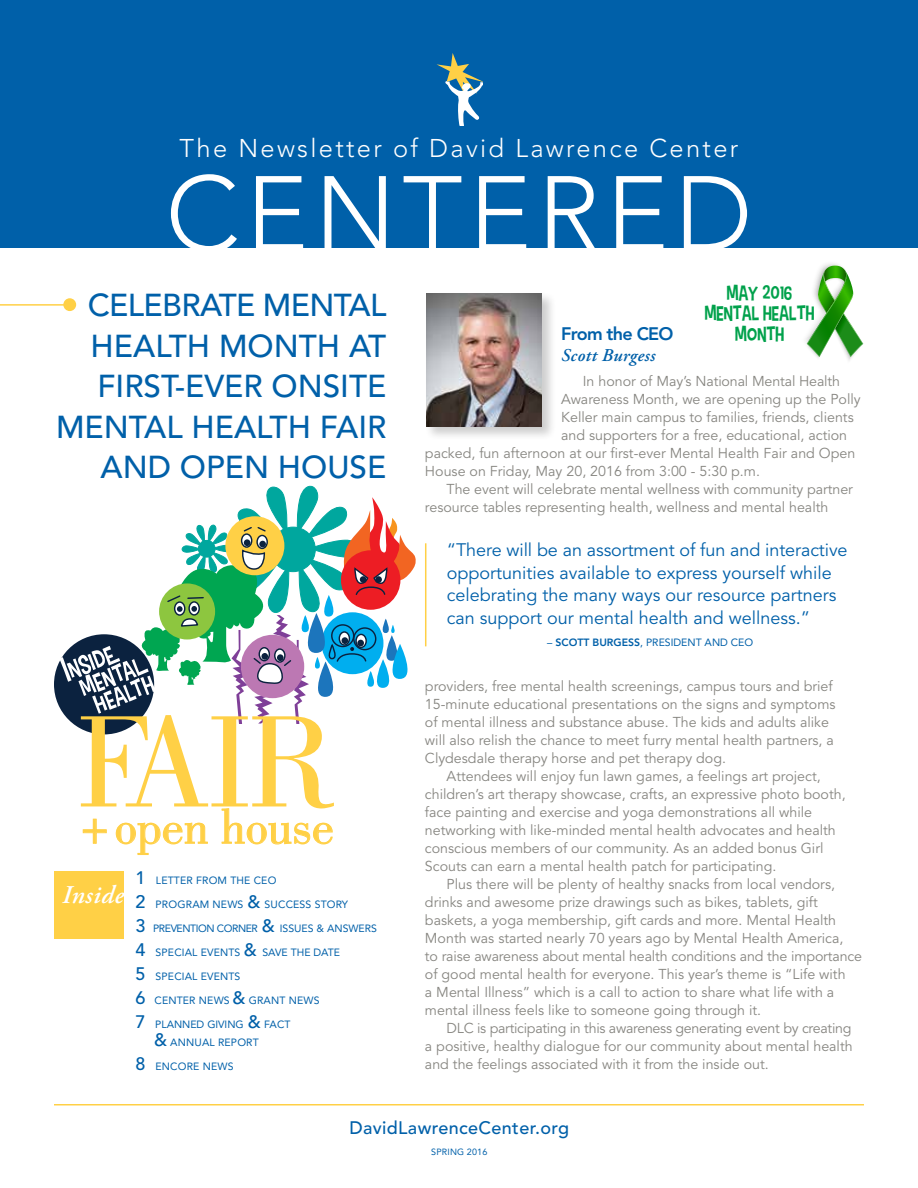
<style>
.page{position:relative;width:918px;height:1188px;background:#fff}
.page>*{position:absolute;margin:0;border:0;box-sizing:border-box;transform-origin:0 0}
.t1{font:135px "Bodoni";color:#ffd046}
.t2{font:300 105px "Avenir";letter-spacing:.06em;color:#fff}
.t3{font:49.65px "Bodoni";color:#ffd046}
.t4{font:500 31.5px/40.5px "Avenir";color:#0060a9;text-align:right}
.t5{font:300 25.5px "Avenir";letter-spacing:.09em;color:#fff}
.t6{font:italic 600 25.5px "Adobe Garamond Pro";letter-spacing:.02em;color:#fff}
.t7{font:20.25px/20.2px "Carton Six";color:#00a14b;text-align:center}
.t8{font:18px/22.5px "Avenir";color:#0060a9}
.t9{font:500 18px "Avenir";letter-spacing:.02em;color:#0060a9}
.t10{font:italic 600 18px "Adobe Garamond Pro";letter-spacing:.02em;color:#0060a9}
.t11{font:800 18px "Avenir";letter-spacing:-.04em;color:#0060a9}
.t12{font:14.25px/18px "Avenir";color:#878681}
.t13{font:10.5px/18px "Avenir";letter-spacing:.015em;color:#0060a9}
.t14{font:10.5px "Avenir";letter-spacing:-.04em;color:#0060a9}
.t15{font:9px "Avenir";letter-spacing:.015em;color:#0060a9}
.s1{font-weight:500;font-size:18px}
.s2{font-weight:800}
</style>
<div class="page">
<div style="left:0;top:0;width:918px;height:248px;background:#0060a9"></div>
<hr style="left:54px;top:1104px;width:810px;height:2px;background:#ffd046">
<div style="left:54px;top:871px;width:70px;height:68px;background:#ffd046"></div>
<svg style="left:437px;top:53px;width:46px;height:73px"></svg>
<hr style="left:0;top:304px;width:70px;height:2px;background:#ffd046">
<div style="left:63px;top:298px;width:13px;height:13px;background:#ffd046;border-radius:50%"></div>
<hr style="left:425px;top:543px;width:1px;height:103px;background:#ffd046">
<div style="left:425px;top:291px;width:131px;height:150px;background:#000;opacity:.2"></div>
<img style="left:426px;top:293px;width:116px;height:134px">
<svg style="left:82px;top:818px;width:25px;height:26px"></svg>
<svg style="left:115px;top:822px;width:93px;height:33px"></svg>
<svg style="left:221px;top:808px;width:112px;height:37px"></svg>
<div style="left:54px;top:634px;width:100px;height:100px;background:#0b223f;border-radius:50%"></div>
<svg style="left:59px;top:485px;width:357px;height:239px"></svg>
<svg style="left:806px;top:263px;width:58px;height:98px"></svg>
<h3 class="t5" style="left:180px;top:133px;width:560px">The Newsletter of David Lawrence Center</h3>
<h2 class="t2" style="left:166px;top:153px;width:588px">CENTERED</h2>
<h3 class="t4" style="left:56px;top:286px;width:332px">CELEBRATE MENTAL<br>HEALTH MONTH AT<br>FIRST-EVER ONSITE<br>MENTAL HEALTH FAIR<br>AND OPEN HOUSE</h3>
<h1 class="t1" style="left:76px;top:687px;width:262px">FAIR</h1>
<h3 class="t3" style="left:81px;top:799px;width:254px">+ open house</h3>
<h3 class="t6" style="left:62px;top:880px;width:63px">Inside</h3>
<p class="t13" style="left:136px;top:872px;width:142px"><span class="s1">1</span> LETTER FROM THE CEO</p>
<p class="t13" style="left:136px;top:896px;width:214px"><span class="s1">2</span> PROGRAM NEWS <span class="s1">&amp;</span> SUCCESS STORY</p>
<p class="t14" style="left:136px;top:923px;width:243px"><span class="s1">3</span> PREVENTION CORNER <span class="s1">&amp;</span> ISSUES &amp; ANSWERS</p>
<p class="t13" style="left:136px;top:944px;width:206px"><span class="s1">4</span> SPECIAL EVENTS <span class="s1">&amp;</span> SAVE THE DATE</p>
<p class="t13" style="left:136px;top:968px;width:106px"><span class="s1">5</span> SPECIAL EVENTS</p>
<p class="t13" style="left:136px;top:992px;width:185px"><span class="s1">6</span> CENTER NEWS <span class="s1">&amp;</span> GRANT NEWS</p>
<p class="t13" style="left:154px;top:1016px;width:138px;text-indent:-18px"><span class="s1">7</span> PLANNED GIVING <span class="s1">&amp;</span> FACT <span class="s1">&amp;</span> ANNUAL REPORT</p>
<p class="t13" style="left:136px;top:1058px;width:100px"><span class="s1">8</span> ENCORE NEWS</p>
<p class="t11" style="left:561px;top:323px;width:114px">From the CEO</p>
<p class="t10" style="left:561px;top:345px;width:96px">Scott Burgess</p>
<h3 class="t7" style="left:705px;top:282px;width:111px">MAY 2016<br>MENTAL HEALTH<br>MONTH</h3>
<p class="t12" style="left:583px;top:373px;width:259px">In honor of May’s National Mental Health</p>
<p class="t12" style="left:561px;top:391px;width:301px">Awareness Month, we are opening up the Polly</p>
<p class="t12" style="left:561px;top:409px;width:294px">Keller main campus to families, friends, clients</p>
<p class="t12" style="left:561px;top:427px;width:288px">and supporters for a free, educational, action</p>
<p class="t12" style="left:425px;top:445px;width:432px">packed, fun afternoon at our first-ever Mental Health Fair and Open</p>
<p class="t12" style="left:425px;top:463px;width:337px">House on Friday, May 20, 2016 from 3:00 - 5:30 p.m.</p>
<p class="t12" style="left:447px;top:481px;width:408px">The event will celebrate mental wellness with community partner</p>
<p class="t12" style="left:425px;top:499px;width:405px">resource tables representing health, wellness and mental health</p>
<p class="t8" style="left:447px;top:539px;width:402px">“There will be an assortment of fun and interactive opportunities available to express yourself while celebrating the many ways our resource partners can support our mental health and wellness.”</p>
<p class="t13" style="left:547px;top:634px;width:207px">– <span class="s2">SCOTT BURGESS</span>, PRESIDENT AND CEO</p>
<p class="t12" style="left:425px;top:678px;width:412px">providers, free mental health screenings, campus tours and brief 15-minute educational presentations on the signs and symptoms of mental illness and substance abuse. The kids and adults alike will also relish the chance to meet furry mental health partners, a Clydesdale therapy horse and pet therapy dog.</p>
<p class="t12" style="left:425px;top:768px;width:422px;text-indent:22px">Attendees will enjoy fun lawn games, a feelings art project, children’s art therapy showcase, crafts, an expressive photo booth, face painting and exercise and yoga demonstrations all while networking with like-minded mental health advocates and health conscious members of our community. As an added bonus Girl Scouts can earn a mental health patch for participating.</p>
<p class="t12" style="left:425px;top:876px;width:439px;text-indent:22px">Plus there will be plenty of healthy snacks from local vendors, drinks and awesome prize drawings such as bikes, tablets, gift baskets, a yoga membership, gift cards and more. Mental Health Month was started nearly 70 years ago by Mental Health America,<br>to raise awareness about mental health conditions and the importance of good mental health for everyone. This year’s theme is “Life with<br>a Mental Illness” which is a call to action to share what life with a mental illness feels like to someone going through it.</p>
<p class="t12" style="left:425px;top:1020px;width:429px;text-align:justify;text-indent:22px">DLC is participating in this awareness generating event by creating a positive, healthy dialogue for our community about mental health and the feelings associated with it from the inside out.</p>
<p class="t9" style="left:349px;top:1118px;width:221px">DavidLawrenceCenter.org</p>
<p class="t15" style="left:431px;top:1147px;width:58px">SPRING 2016</p>
</div>
